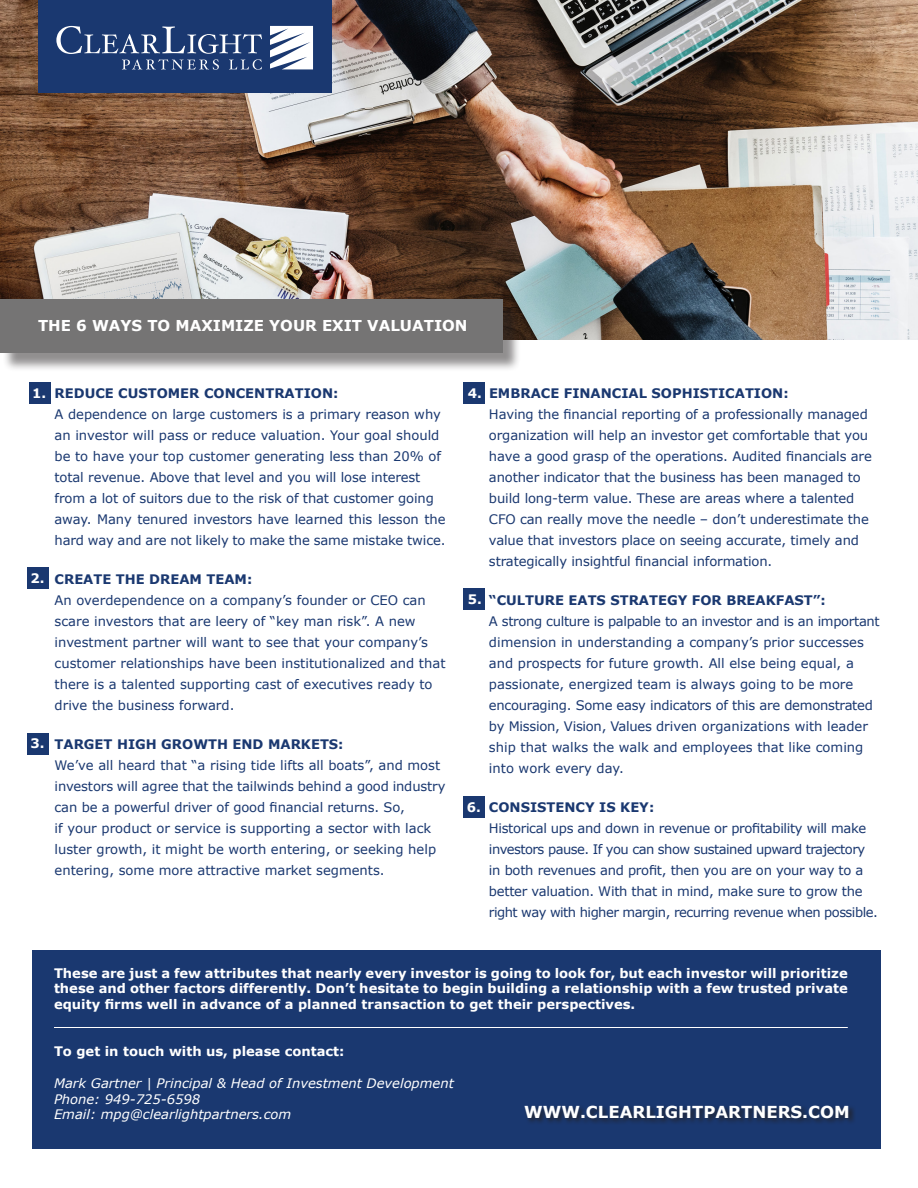
<style>
.page{position:relative;width:918px;height:1188px;background:#fff}
.page>*{position:absolute;margin:0;border:0;box-sizing:border-box;transform-origin:0 0}
.t1{font:700 16.5px "Verdana";color:#fff}
.t2{font:700 15px "Verdana";color:#fff}
.t3{font:13.2px/21px "Verdana";letter-spacing:-.01em;color:#1a3870}
.t4{font:700 13.2px/15.8px "Verdana";color:#fff;text-align:justify}
.t5{font:700 13.2px "Verdana";color:#1a3870}
.t6{font:italic 13.2px "Verdana";color:#fff}
</style>
<div class="page">
<img style="left:0;top:0;width:918px;height:339px">
<div style="left:38px;top:0;width:293px;height:92px;background:#1a3870"></div>
<svg style="left:56px;top:26px;width:206px;height:44px"></svg>
<svg style="left:270px;top:26px;width:43px;height:43px;background:#d3d9e3"></svg>
<div style="left:2px;top:302px;width:519px;height:70px;background:#231f20;opacity:.5"></div>
<div style="left:0;top:299px;width:502px;height:54px;background:#757474"></div>
<div style="left:29px;top:383px;width:21px;height:21px;background:#1a3870"></div>
<div style="left:28px;top:568px;width:21px;height:21px;background:#1a3870"></div>
<div style="left:28px;top:733px;width:21px;height:22px;background:#1a3870"></div>
<div style="left:464px;top:383px;width:21px;height:21px;background:#1a3870"></div>
<div style="left:464px;top:588px;width:21px;height:21px;background:#1a3870"></div>
<div style="left:464px;top:797px;width:21px;height:21px;background:#1a3870"></div>
<div style="left:32px;top:950px;width:848px;height:199px;background:#1a3870"></div>
<div style="left:523px;top:1104px;width:333px;height:21px;background:#231f20;opacity:.75"></div>
<hr style="left:54px;top:1027px;width:794px;height:1px;background:#fff">
<p class="t2" style="left:38px;top:316px;width:431px">THE 6 WAYS TO MAXIMIZE YOUR EXIT VALUATION</p>
<p class="t4" style="left:32px;top:385px;width:16px">1.</p>
<p class="t4" style="left:31px;top:570px;width:16px">2.</p>
<p class="t4" style="left:31px;top:736px;width:16px">3.</p>
<p class="t5" style="left:55px;top:385px;width:285px">REDUCE CUSTOMER CONCENTRATION:</p>
<p class="t3" style="left:55px;top:404px;width:392px">A dependence on large customers is a primary reason why an investor will pass or reduce valuation. Your goal should be to have your top customer generating less than 20% of total revenue. Above that level and you will lose interest from a lot of suitors due to the risk of that customer going away. Many tenured investors have learned this lesson the hard way and are not likely to make the same mistake twice.</p>
<p class="t5" style="left:55px;top:571px;width:199px">CREATE THE DREAM TEAM:</p>
<p class="t3" style="left:55px;top:590px;width:392px">An overdependence on a company’s founder or CEO can scare investors that are leery of “key man risk”. A new investment partner will want to see that your company’s customer relationships have been institutionalized and that there is a talented supporting cast of executives ready to drive the business forward.</p>
<p class="t5" style="left:55px;top:736px;width:290px">TARGET HIGH GROWTH END MARKETS:</p>
<p class="t3" style="left:55px;top:755px;width:392px">We’ve all heard that “a rising tide lifts all boats”, and most investors will agree that the tailwinds behind a good industry can be a powerful driver of good financial returns. So,<br>if your product or service is supporting a sector with lack luster growth, it might be worth entering, or seeking help entering, some more attractive market segments.</p>
<p class="t4" style="left:468px;top:385px;width:16px">4.</p>
<p class="t4" style="left:468px;top:591px;width:16px">5.</p>
<p class="t4" style="left:467px;top:799px;width:16px">6.</p>
<p class="t5" style="left:489px;top:385px;width:301px">EMBRACE FINANCIAL SOPHISTICATION:</p>
<p class="t3" style="left:489px;top:404px;width:384px">Having the financial reporting of a professionally managed organization will help an investor get comfortable that you have a good grasp of the operations. Audited financials are another indicator that the business has been managed to build long-term value. These are areas where a talented CFO can really move the needle – don’t underestimate the value that investors place on seeing accurate, timely and strategically insightful financial information.</p>
<p class="t5" style="left:489px;top:592px;width:338px">“CULTURE EATS STRATEGY FOR BREAKFAST”:</p>
<p class="t3" style="left:489px;top:611px;width:392px">A strong culture is palpable to an investor and is an important dimension in understanding a company’s prior successes and prospects for future growth. All else being equal, a passionate, energized team is always going to be more encouraging. Some easy indicators of this are demonstrated by Mission, Vision, Values driven organizations with leader ship that walks the walk and employees that like coming into work every day.</p>
<p class="t5" style="left:489px;top:799px;width:167px">CONSISTENCY IS KEY:</p>
<p class="t3" style="left:489px;top:818px;width:390px">Historical ups and down in revenue or profitability will make investors pause. If you can show sustained upward trajectory in both revenues and profit, then you are on your way to a better valuation. With that in mind, make sure to grow the right way with higher margin, recurring revenue when possible.</p>
<p class="t4" style="left:54px;top:965px;width:795px">These are just a few attributes that nearly every investor is going to look for, but each investor will prioritize these and other factors differently. Don’t hesitate to begin building a relationship with a few trusted private equity firms well in advance of a planned transaction to get their perspectives.</p>
<p class="t4" style="left:54px;top:1044px;width:292px">To get in touch with us, please contact:</p>
<p class="t6" style="left:54px;top:1075px;width:401px">Mark Gartner | Principal &amp; Head of Investment Development</p>
<p class="t6" style="left:54px;top:1091px;width:148px">Phone: 949-725-6598</p>
<p class="t6" style="left:54px;top:1106px;width:239px">Email: mpg@clearlightpartners.com</p>
<p class="t1" style="left:524px;top:1101px;width:327px">WWW.CLEARLIGHTPARTNERS.COM</p>
</div>
